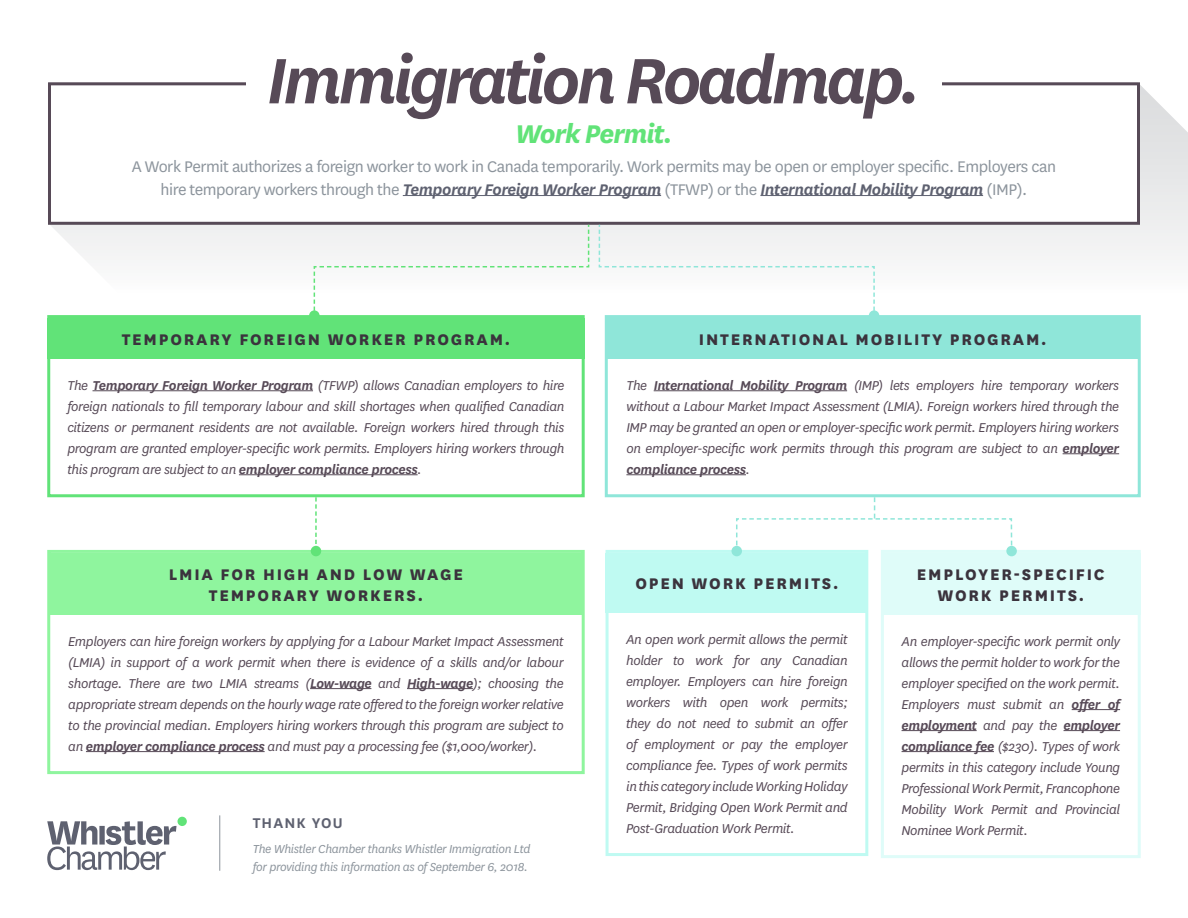
<style>
.page{position:relative;width:1188px;height:918px;background:#fff}
.page>*{position:absolute;margin:0;border:0;box-sizing:border-box;transform-origin:0 0}
.t1{font:italic 600 75px "National";letter-spacing:-.06em;color:#574a57}
.t2{font:italic 700 30px "National";letter-spacing:-.04em;color:#61e378}
.t3{font:18px/22.5px "National";letter-spacing:-.025em;color:#8c949c;text-align:center}
.t4{font:800 18px/21px "National";letter-spacing:.1em;color:#3b333d;text-align:center}
.t5{font:600 16.5px "National";letter-spacing:.07em;color:#5e6170}
.t6{font:italic 15px/21px "National";letter-spacing:-.025em;color:#574a57;text-align:justify}
.t7{font:italic 13.5px/18px "National";letter-spacing:-.025em;color:#8c949c}
.s1{font-weight:600;font-style:italic;color:#5e6170}
.s2{font-weight:600}
</style>
<div class="page">
<svg style="left:51px;top:85px;width:1137px;height:230px"></svg>
<div style="left:50px;top:84px;width:1088px;height:139px;background:#fff"></div>
<hr style="left:403px;top:195px;width:258px;height:1px;background:#5e6170">
<hr style="left:760px;top:195px;width:223px;height:1px;background:#5e6170">
<div style="left:48px;top:82px;width:1092px;height:143px;border:3px solid #574a57"></div>
<div style="left:246px;top:0;width:696px;height:117px;background:#fff"></div>
<svg style="left:598px;top:223px;width:278px;height:94px"></svg>
<div style="left:869px;top:310px;width:10px;height:11px;background:#8fe6d9;border-radius:50%"></div>
<svg style="left:313px;top:223px;width:277px;height:92px"></svg>
<div style="left:309px;top:310px;width:11px;height:11px;background:#61e378;border-radius:50%"></div>
<div style="left:178px;top:817px;width:9px;height:9px;background:#61e378;border-radius:50%"></div>
<svg style="left:47px;top:821px;width:130px;height:49px"></svg>
<div style="left:48px;top:553px;width:536px;height:61px;background:#8ff59e"></div>
<hr style="left:310px;top:688px;width:61px;height:1px;background:#574a57">
<hr style="left:407px;top:688px;width:66px;height:1px;background:#574a57">
<hr style="left:86px;top:751px;width:179px;height:1px;background:#574a57">
<div style="left:47px;top:550px;width:538px;height:224px;border:3px solid #8ff59e"></div>
<div style="left:606px;top:553px;width:262px;height:59px;background:#bffaf2"></div>
<div style="left:606px;top:550px;width:262px;height:306px;border:3px solid #bffaf2"></div>
<div style="left:881px;top:553px;width:259px;height:61px;background:#dffcf9"></div>
<hr style="left:1072px;top:709px;width:48px;height:1px;background:#574a57">
<hr style="left:902px;top:730px;width:75px;height:1px;background:#574a57">
<hr style="left:1064px;top:730px;width:56px;height:1px;background:#574a57">
<hr style="left:902px;top:751px;width:92px;height:1px;background:#574a57">
<div style="left:881px;top:550px;width:260px;height:308px;border:3px solid #dffcf9"></div>
<div style="left:606px;top:318px;width:533px;height:41px;background:#8fe6d9"></div>
<hr style="left:654px;top:391px;width:193px;height:1px;background:#574a57">
<hr style="left:1063px;top:454px;width:56px;height:1px;background:#574a57">
<hr style="left:626px;top:475px;width:120px;height:1px;background:#574a57">
<div style="left:605px;top:315px;width:536px;height:182px;border:3px solid #8fe6d9"></div>
<svg style="left:735px;top:497px;width:278px;height:56px"></svg>
<div style="left:1006px;top:546px;width:11px;height:10px;background:#8fe6d9;border-radius:50%"></div>
<div style="left:731px;top:546px;width:11px;height:10px;background:#8fe6d9;border-radius:50%"></div>
<svg style="left:315px;top:497px;width:2px;height:49px"></svg>
<div style="left:311px;top:546px;width:10px;height:10px;background:#61e378;border-radius:50%"></div>
<div style="left:47px;top:318px;width:538px;height:41px;background:#61e378"></div>
<hr style="left:93px;top:391px;width:220px;height:1px;background:#574a57">
<hr style="left:239px;top:475px;width:179px;height:1px;background:#574a57">
<div style="left:47px;top:315px;width:538px;height:182px;border:3px solid #61e378"></div>
<hr style="left:219px;top:815px;width:1px;height:56px;background:#8c949c">
<h1 class="t1" style="left:267px;top:30px;width:656px">Immigration Roadmap.</h1>
<h2 class="t2" style="left:515px;top:113px;width:159px">Work Permit.</h2>
<p class="t3" style="left:132px;top:155px;width:926px">A Work Permit authorizes a foreign worker to work in Canada temporarily. Work permits may be open or employer specific. Employers can hire temporary workers through the <span class="s1">Temporary Foreign Worker Program</span> (TFWP) or the <span class="s1">International Mobility Program</span> (IMP).</p>
<p class="t4" style="left:122px;top:328px;width:390px">TEMPORARY FOREIGN WORKER PROGRAM.</p>
<p class="t6" style="left:67px;top:374px;width:499px">The <span class="s2">Temporary Foreign Worker Program</span> (TFWP) allows Canadian employers to hire foreign nationals to fill temporary labour and skill shortages when qualified Canadian citizens or permanent residents are not available. Foreign workers hired through this program are granted employer-specific work permits. Employers hiring workers through this program are subject to an <span class="s2">employer compliance process</span>.</p>
<p class="t4" style="left:169px;top:562px;width:296px">LMIA FOR HIGH AND LOW WAGE<br>TEMPORARY WORKERS.</p>
<p class="t6" style="left:68px;top:630px;width:497px">Employers can hire foreign workers by applying for a Labour Market Impact Assessment (LMIA) in support of a work permit when there is evidence of a skills and/or labour shortage. There are two LMIA streams (<span class="s2">Low-wage</span> and <span class="s2">High-wage</span>); choosing the appropriate stream depends on the hourly wage rate offered to the foreign worker relative to the provincial median. Employers hiring workers through this program are subject to an <span class="s2">employer compliance process</span> and must pay a processing fee ($1,000/worker).</p>
<p class="t5" style="left:253px;top:812px;width:92px">THANK YOU</p>
<p class="t7" style="left:253px;top:839px;width:279px">The Whistler Chamber thanks Whistler Immigration Ltd for providing this information as of September 6, 2018.</p>
<p class="t4" style="left:699px;top:328px;width:349px">INTERNATIONAL MOBILITY PROGRAM.</p>
<p class="t6" style="left:626px;top:374px;width:494px">The <span class="s2">International Mobility Program</span> (IMP) lets employers hire temporary workers without a Labour Market Impact Assessment (LMIA). Foreign workers hired through the IMP may be granted an open or employer-specific work permit. Employers hiring workers on employer-specific work permits through this program are subject to an <span class="s2">employer compliance process</span>.</p>
<p class="t4" style="left:635px;top:572px;width:205px">OPEN WORK PERMITS.</p>
<p class="t6" style="left:626px;top:628px;width:223px">An open work permit allows the permit holder to work for any Canadian employer. Employers can hire foreign workers with open work permits; they do not need to submit an offer of employment or pay the employer compliance fee. Types of work permits in this category include Working Holiday Permit, Bridging Open Work Permit and Post-Graduation Work Permit.</p>
<p class="t4" style="left:917px;top:562px;width:189px">EMPLOYER-SPECIFIC<br>WORK PERMITS.</p>
<p class="t6" style="left:902px;top:630px;width:220px">An employer-specific work permit only allows the permit holder to work for the employer specified on the work permit.<br>Employers must submit an <span class="s2">offer of employment</span> and pay the <span class="s2">employer compliance fee</span> ($230). Types of work permits in this category include Young Professional Work Permit, Francophone Mobility Work Permit and Provincial Nominee Work Permit.</p>
</div>
